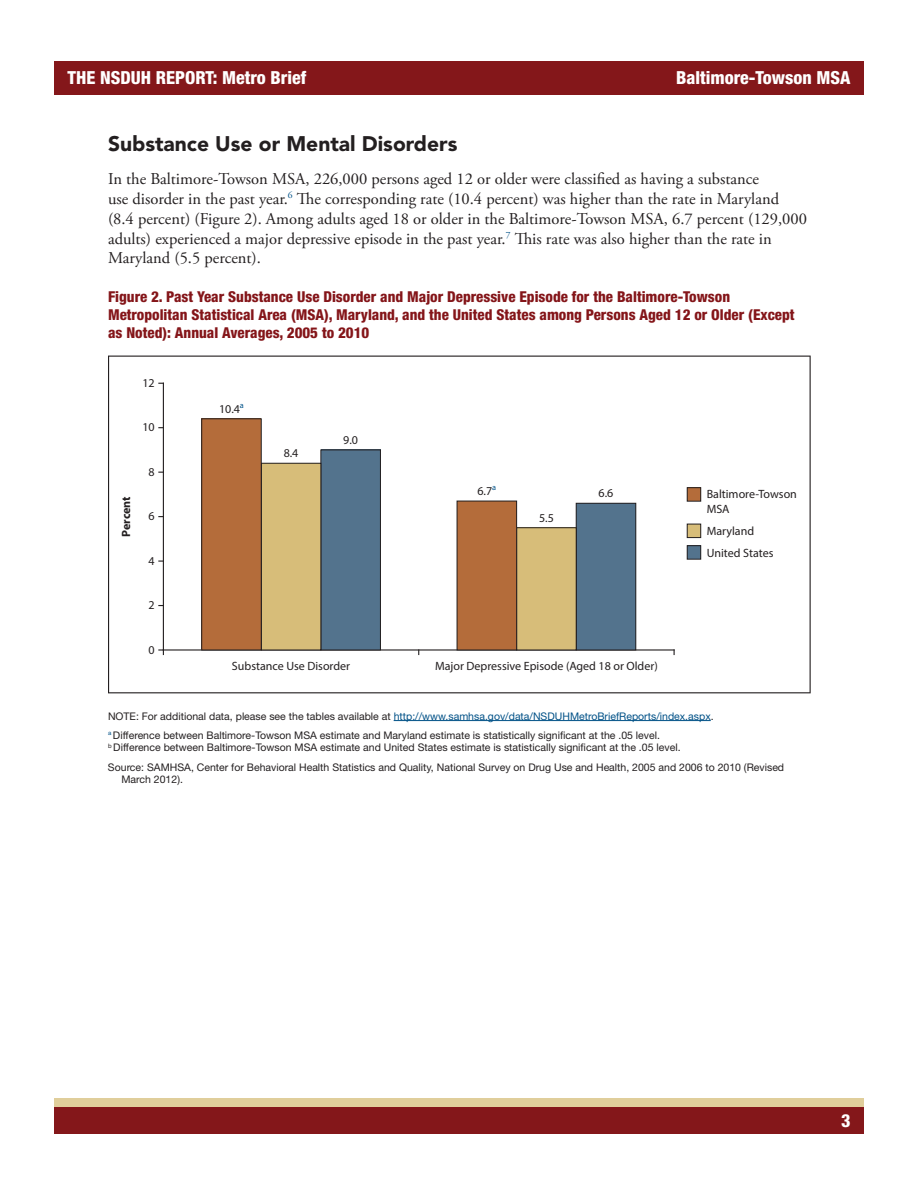
<style>
.page{position:relative;width:918px;height:1188px;background:#fff}
.page>*{position:absolute;margin:0;border:0;box-sizing:border-box;transform-origin:0 0}
.t1{font:900 21px "Avenir LT Std";color:#231f20}
.t2{font:800 condensed 18px "Helvetica Neue LT Std";color:#fff}
.t3{font:16.5px/19.8px "Adobe Garamond Pro";color:#231f20}
.t4{font:800 condensed 15px/18px "Helvetica Neue LT Std";color:#841519}
.t5{font:12px/14.5px "Myriad Pro";color:#231f20}
.t6{font:700 12px "Myriad Pro";letter-spacing:-.005em;color:#231f20}
.t7{font:10.5px/19.4px "Helvetica Neue LT Std";color:#231f20}
.s1{color:#005187}
</style>
<div class="page">
<div style="left:54px;top:1099px;width:810px;height:8px;background:#e0ce9b"></div>
<div style="left:54px;top:1107px;width:810px;height:27px;background:#84171a"></div>
<div style="left:54px;top:61px;width:810px;height:33px;background:#84171a"></div>
<hr style="left:394px;top:720px;width:317px;height:1px;background:#005187">
<svg style="left:108px;top:356px;width:703px;height:337px"></svg>
<hr style="left:163px;top:649px;width:511px;height:2px;background:#231f20">
<hr style="left:163px;top:383px;width:1px;height:267px;background:#231f20">
<div style="left:321px;top:450px;width:59px;height:200px;background:#53738d"></div>
<div style="left:320px;top:450px;width:61px;height:200px;border:1px solid #231f20"></div>
<div style="left:576px;top:503px;width:60px;height:147px;background:#53738d"></div>
<div style="left:576px;top:503px;width:60px;height:147px;border:1px solid #231f20"></div>
<div style="left:261px;top:463px;width:60px;height:187px;background:#d7bd79"></div>
<div style="left:517px;top:528px;width:59px;height:122px;background:#d7bd79"></div>
<div style="left:516px;top:527px;width:61px;height:123px;border:1px solid #231f20"></div>
<div style="left:202px;top:419px;width:59px;height:231px;background:#b46c3a"></div>
<div style="left:201px;top:418px;width:61px;height:232px;border:1px solid #231f20"></div>
<div style="left:457px;top:501px;width:60px;height:149px;background:#b46c3a"></div>
<div style="left:457px;top:501px;width:60px;height:149px;border:1px solid #231f20"></div>
<svg style="left:159px;top:649px;width:5px;height:6px"></svg>
<div style="left:687px;top:488px;width:14px;height:13px;background:#b46c3a"></div>
<div style="left:687px;top:487px;width:14px;height:15px;border:1px solid #231f20"></div>
<div style="left:687px;top:524px;width:14px;height:14px;background:#d7bd79"></div>
<div style="left:687px;top:524px;width:14px;height:14px;border:1px solid #231f20"></div>
<div style="left:687px;top:546px;width:14px;height:13px;background:#53738d"></div>
<div style="left:687px;top:545px;width:14px;height:15px;border:1px solid #231f20"></div>
<h2 class="t2" style="left:68px;top:67px;width:240px">THE NSDUH REPORT: Metro Brief</h2>
<h2 class="t2" style="left:676px;top:67px;width:176px">Baltimore-Towson MSA</h2>
<h2 class="t1" style="left:108px;top:131px;width:351px">Substance Use or Mental Disorders</h2>
<p class="t3" style="left:108px;top:170px;width:701px">In the Baltimore-Towson MSA, 226,000 persons aged 12 or older were classified as having a substance<br>use disorder in the past year.<sup>6</sup> The corresponding rate (10.4 percent) was higher than the rate in Maryland (8.4 percent) (Figure 2). Among adults aged 18 or older in the Baltimore-Towson MSA, 6.7 percent (129,000 adults) experienced a major depressive episode in the past year.<sup>7</sup> This rate was also higher than the rate in Maryland (5.5 percent).</p>
<p class="t4" style="left:108px;top:287px;width:688px">Figure 2. Past Year Substance Use Disorder and Major Depressive Episode for the Baltimore-Towson<br>Metropolitan Statistical Area (MSA), Maryland, and the United States among Persons Aged 12 or Older (Except as Noted): Annual Averages, 2005 to 2010</p>
<p class="t5" style="left:142px;top:375px;width:14px">12</p>
<p class="t5" style="left:142px;top:420px;width:14px">10</p>
<p class="t6" style="left:118px;top:537px;width:42px;rotate:-90deg">Percent</p>
<p class="t5" style="left:149px;top:464px;width:8px">8</p>
<p class="t5" style="left:149px;top:509px;width:8px">6</p>
<p class="t5" style="left:149px;top:553px;width:8px">4</p>
<p class="t5" style="left:149px;top:598px;width:8px">2</p>
<p class="t5" style="left:149px;top:642px;width:8px">0</p>
<p class="t5" style="left:219px;top:401px;width:26px">10.4<sup>a</sup></p>
<p class="t5" style="left:284px;top:446px;width:16px">8.4</p>
<p class="t5" style="left:343px;top:432px;width:16px">9.0</p>
<p class="t5" style="left:232px;top:658px;width:120px">Substance Use Disorder</p>
<p class="t5" style="left:477px;top:483px;width:20px">6.7<sup>a</sup></p>
<p class="t5" style="left:539px;top:510px;width:16px">5.5</p>
<p class="t5" style="left:599px;top:486px;width:16px">6.6</p>
<p class="t5" style="left:435px;top:658px;width:224px">Major Depressive Episode (Aged 18 or Older)</p>
<p class="t5" style="left:707px;top:487px;width:92px">Baltimore-Towson<br>MSA</p>
<p class="t5" style="left:707px;top:519px;width:68px;line-height:22px">Maryland<br>United States</p>
<p class="t7" style="left:108px;top:706px;width:607px">NOTE: For additional data, please see the tables available at <span class="s1">http://www.samhsa.gov/data/NSDUHMetroBriefReports/index.aspx</span>. <sup>a</sup> Difference between Baltimore-Towson MSA estimate and Maryland estimate is statistically significant at the .05 level.</p>
<p class="t7" style="left:108px;top:738px;width:678px"><sup>b</sup> Difference between Baltimore-Towson MSA estimate and United States estimate is statistically significant at the .05 level.<br>Source: SAMHSA, Center for Behavioral Health Statistics and Quality, National Survey on Drug Use and Health, 2005 and 2006 to 2010 (Revised</p>
<p class="t7" style="left:122px;top:770px;width:63px">March 2012).</p>
<h2 class="t2" style="left:841px;top:1109px;width:11px">3</h2>
</div>
